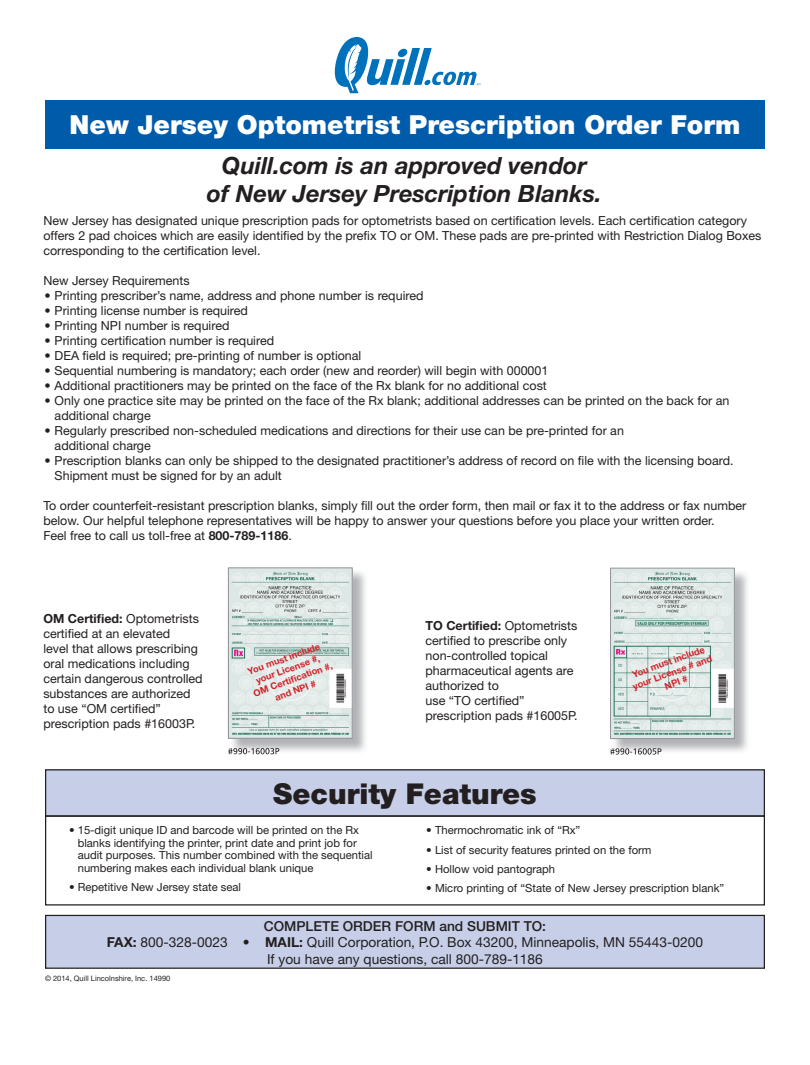
<style>
.page{position:relative;width:810px;height:1065px;background:#fff}
.page>*{position:absolute;margin:0;border:0;box-sizing:border-box;transform-origin:0 0}
.t1{font:900 28.75px "Helvetica Neue";color:#231f20}
.t2{font:900 26.25px "Helvetica Neue";color:#fff}
.t3{font:italic 700 23.75px/28.5px "Helvetica Neue";color:#231f20;text-align:center}
.t4{font:13.75px/16.5px "Helvetica Neue";color:#231f20;text-align:center}
.t5{font:12.5px/15px "Helvetica Neue";color:#231f20}
.t6{font:11.25px/12.5px "Helvetica Neue";color:#231f20}
.t7{font:700 9.38px/11.1px "Helvetica Neue";color:#d1232a;text-align:center}
.t8{font:7.5px "Helvetica Neue";color:#231f20}
.s1{font-weight:700}
.s2{font-weight:500}
</style>
<div class="page">
<div style="left:45px;top:100px;width:720px;height:49px;background:#015bab"></div>
<div style="left:46px;top:770px;width:718px;height:46px;background:#c7cfe8"></div>
<div style="left:45px;top:769px;width:720px;height:48px;border:1px solid #231f20"></div>
<div style="left:45px;top:815px;width:720px;height:91px;border:1px solid #231f20"></div>
<div style="left:46px;top:915px;width:718px;height:53px;background:#c7cfe8"></div>
<div style="left:45px;top:915px;width:720px;height:54px;border:1px solid #231f20"></div>
<img style="left:232px;top:571px;width:134px;height:181px">
<img style="left:230px;top:748px;width:49px;height:6px">
<img style="left:230px;top:570px;width:121px;height:167px">
<div style="left:228px;top:568px;width:125px;height:171px;border:1px solid #939598"></div>
<img style="left:612px;top:572px;width:136px;height:180px">
<img style="left:612px;top:748px;width:50px;height:7px">
<img style="left:612px;top:570px;width:121px;height:167px">
<div style="left:610px;top:568px;width:125px;height:171px;border:1px solid #939598"></div>
<svg style="left:335px;top:37px;width:145px;height:56px"></svg>
<h2 class="t2" style="left:70px;top:109px;width:672px">New Jersey Optometrist Prescription Order Form</h2>
<h3 class="t3" style="left:207px;top:151px;width:397px">Quill.com is an approved vendor<br>of New Jersey Prescription Blanks.</h3>
<p class="t5" style="left:43px;top:213px;width:720px">New Jersey has designated unique prescription pads for optometrists based on certification levels. Each certification category offers 2 pad choices which are easily identified by the prefix TO or OM. These pads are pre-printed with Restriction Dialog Boxes corresponding to the certification level.</p>
<p class="t5" style="left:43px;top:273px;width:148px">New Jersey Requirements</p>
<p class="t5" style="left:45px;top:288px;width:380px">• Printing prescriber’s name, address and phone number is required</p>
<p class="t5" style="left:45px;top:303px;width:205px">• Printing license number is required</p>
<p class="t5" style="left:45px;top:318px;width:186px">• Printing NPI number is required</p>
<p class="t5" style="left:45px;top:333px;width:231px">• Printing certification number is required</p>
<p class="t5" style="left:45px;top:348px;width:318px">• DEA field is required; pre-printing of number is optional</p>
<p class="t5" style="left:45px;top:363px;width:505px">• Sequential numbering is mandatory; each order (new and reorder) will begin with 000001</p>
<p class="t5" style="left:45px;top:378px;width:504px">• Additional practitioners may be printed on the face of the Rx blank for no additional cost</p>
<p class="t5" style="left:55px;top:393px;width:676px;text-indent:-10px">• Only one practice site may be printed on the face of the Rx blank; additional addresses can be printed on the back for an additional charge</p>
<p class="t5" style="left:55px;top:423px;width:571px;text-indent:-10px">• Regularly prescribed non-scheduled medications and directions for their use can be pre-printed for an additional charge</p>
<p class="t5" style="left:55px;top:453px;width:681px;text-indent:-10px">• Prescription blanks can only be shipped to the designated practitioner’s address of record on file with the licensing board.<br>Shipment must be signed for by an adult</p>
<p class="t5" style="left:43px;top:498px;width:704px">To order counterfeit-resistant prescription blanks, simply fill out the order form, then mail or fax it to the address or fax number below. Our helpful telephone representatives will be happy to answer your questions before you place your written order.<br>Feel free to call us toll-free at <span class="s1">800-789-1186</span>.</p>
<p class="t5" style="left:43px;top:611px;width:161px"><span class="s1">OM Certified:</span> Optometrists certified at an elevated<br>level that allows prescribing oral medications including certain dangerous controlled substances are authorized to use “OM certified” prescription pads #16003P.</p>
<p class="t5" style="left:426px;top:618px;width:153px"><span class="s1">TO Certified:</span> Optometrists certified to prescribe only non-controlled topical pharmaceutical agents are authorized to<br>use “TO certified” prescription pads #16005P.</p>
<p class="t7" style="left:244px;top:667px;width:85px;rotate:-20deg">You must include your License #,<br>OM Certifi cation #, and NPI #</p>
<p class="t7" style="left:627px;top:671px;width:85px;rotate:-20deg">You must include your License # and<br>NPI #</p>
<h1 class="t1" style="left:273px;top:777px;width:265px">Security Features</h1>
<p class="t6" style="left:78px;top:824px;width:296px;text-indent:-9px">• 15-digit unique ID and barcode will be printed on the Rx blanks identifying the printer, print date and print job for audit purposes. This number combined with the sequential numbering makes each individual blank unique</p>
<p class="t6" style="left:69px;top:881px;width:174px">• Repetitive New Jersey state seal</p>
<p class="t6" style="left:426px;top:824px;width:156px">• Thermochromatic ink of “Rx”</p>
<p class="t6" style="left:426px;top:843px;width:227px">• List of security features printed on the form</p>
<p class="t6" style="left:426px;top:862px;width:130px">• Hollow void pantograph</p>
<p class="t6" style="left:426px;top:881px;width:300px">• Micro printing of “State of New Jersey prescription blank”</p>
<p class="t4" style="left:107px;top:917px;width:598px"><span class="s2">COMPLETE ORDER FORM and SUBMIT TO:<br></span><span class="s1">FAX:</span> 800-328-0023 <span class="s1">• MAIL:</span> Quill Corporation, P.O. Box 43200, Minneapolis, MN 55443-0200<br>If you have any questions, call 800-789-1186</p>
<p class="t8" style="left:45px;top:974px;width:127px">© 2014, Quill Lincolnshire, Inc. 14990</p>
</div>
